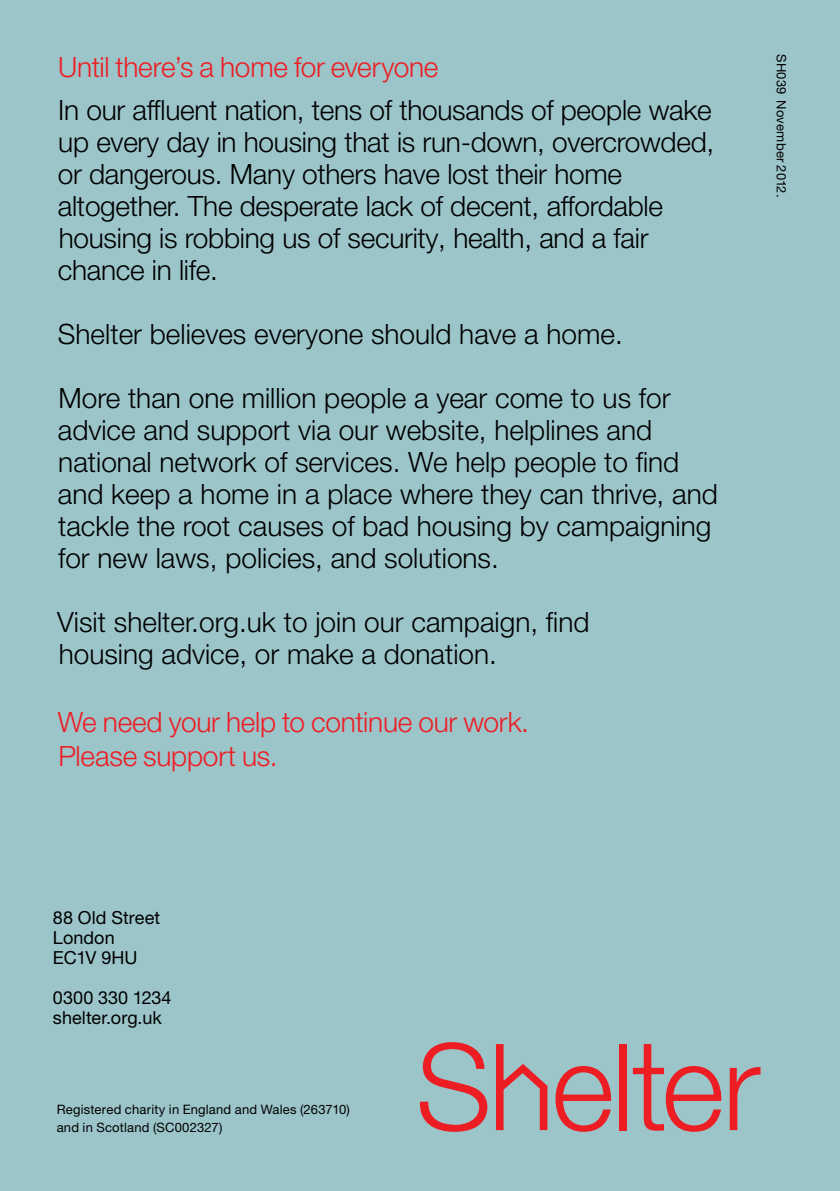
<style>
.page{position:relative;width:840px;height:1191px;background:#fff}
.page>*{position:absolute;margin:0;border:0;box-sizing:border-box;transform-origin:0 0}
.t1{font:300 28px/32px "Helvetica Neue LT Pro";color:#000}
.t2{font:300 28px/34px "Helvetica Neue LT Pro";letter-spacing:-.005em;color:#ed1d24}
.t3{font:18px/20px "Helvetica Neue LT Pro";letter-spacing:.005em;color:#000}
.t4{font:13px/18px "Helvetica Neue LT Pro";letter-spacing:.015em;color:#000}
</style>
<div class="page">
<div style="left:0;top:0;width:839px;height:1191px;background:#9cc5ca"></div>
<svg style="left:420px;top:1042px;width:67px;height:89px"></svg>
<svg style="left:555px;top:1066px;width:56px;height:65px"></svg>
<svg style="left:729px;top:1067px;width:31px;height:63px"></svg>
<svg style="left:632px;top:1044px;width:89px;height:87px"></svg>
<div style="left:619px;top:1044px;width:7px;height:86px;background:#ed1d24"></div>
<svg style="left:496px;top:1044px;width:51px;height:86px"></svg>
<p class="t2" style="left:58px;top:49px;width:381px">Until there’s a home for everyone</p>
<p class="t1" style="left:58px;top:93px;width:657px">In our affluent nation, tens of thousands of people wake up every day in housing that is run-down, overcrowded, or dangerous. Many others have lost their home altogether. The desperate lack of decent, affordable housing is robbing us of security, health, and a fair chance in life.</p>
<p class="t1" style="left:58px;top:318px;width:566px">Shelter believes everyone should have a home.</p>
<p class="t1" style="left:58px;top:382px;width:661px">More than one million people a year come to us for advice and support via our website, helplines and national network of services. We help people to find and keep a home in a place where they can thrive, and tackle the root causes of bad housing by campaigning for new laws, policies, and solutions.</p>
<p class="t1" style="left:57px;top:606px;width:533px">Visit shelter.org.uk to join our campaign, find housing advice, or make a donation.</p>
<p class="t2" style="left:58px;top:705px;width:472px">We need your help to continue our work.<br>Please support us.</p>
<p class="t3" style="left:53px;top:907px;width:109px">88 Old Street<br>London<br>EC1V 9HU</p>
<p class="t3" style="left:53px;top:987px;width:120px">0300 330 1234 shelter.org.uk</p>
<p class="t4" style="left:57px;top:1100px;width:294px">Registered charity in England and Wales (263710) and in Scotland (SC002327)</p>
<p class="t4" style="left:790px;top:54px;width:145px;rotate:90deg">SH039 November 2012.</p>
</div>
